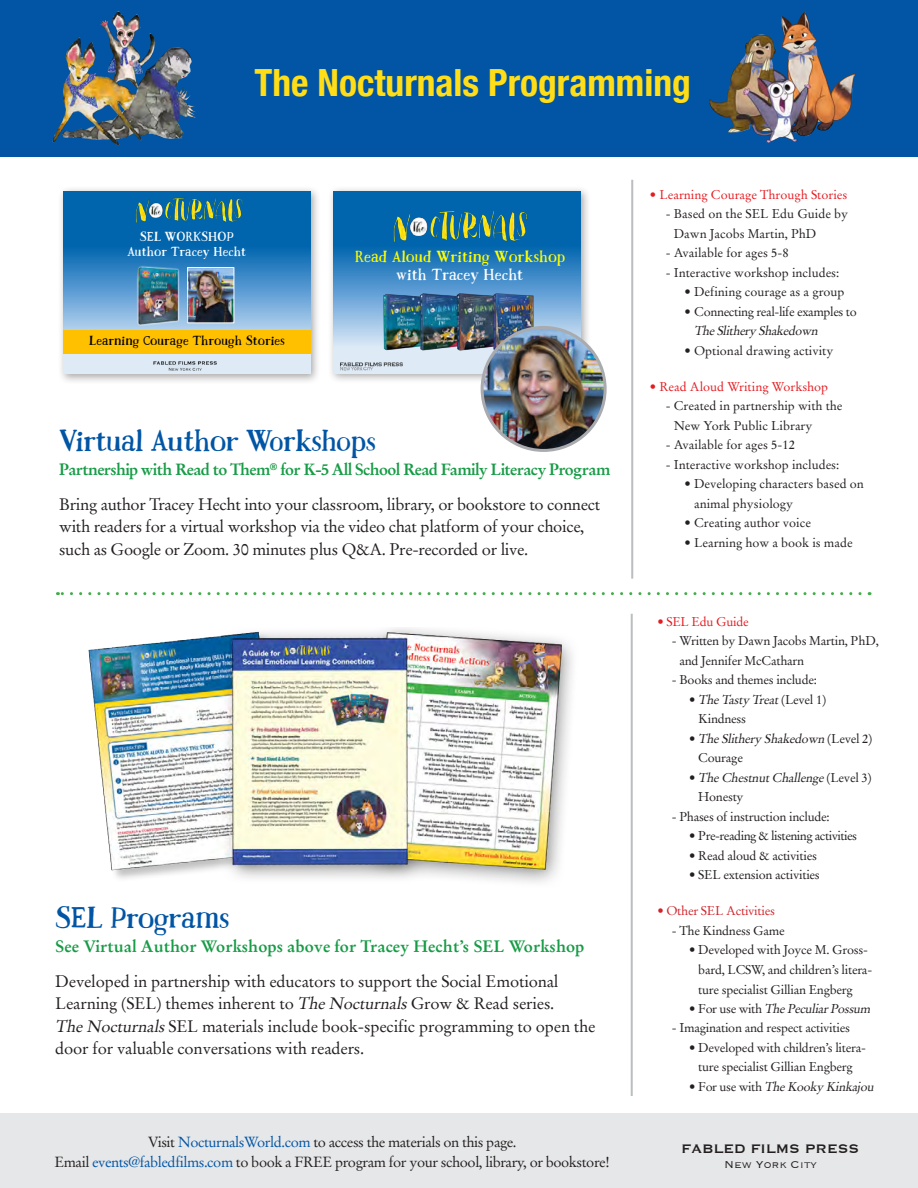
<style>
.page{position:relative;width:918px;height:1188px;background:#fff}
.page>*{position:absolute;margin:0;border:0;box-sizing:border-box;transform-origin:0 0}
.t1{font:700 condensed 37.5px "Helvetica Neue";color:#ffdd17}
.t2{font:28.5px "Mrs Ant";letter-spacing:-.03em;color:#0155a4}
.t3{font:16.5px/22.5px "Stempel Garamond";letter-spacing:-.01em;color:#231f20}
.t4{font:700 16.2px "Stempel Garamond";letter-spacing:-.04em;color:#179b46}
.t5{font:16.05px "Copperplate";color:#231f20}
.t6{font:15.15px/18.1px "Mrs Ant";color:#ff0;text-align:center}
.t7{font:14.7px/19.5px "Stempel Garamond";letter-spacing:-.03em;color:#231f20;text-align:center}
.t8{font:300 12.9px "Copperplate";color:#231f20}
.t9{font:12.6px/19.5px "Stempel Garamond";letter-spacing:-.02em;color:#231f20}
.t10{font:12.6px/19.5px "Stempel Garamond";color:#231f20}
.t11{font:italic 12.6px/19.5px "Stempel Garamond";color:#231f20}
.t12{font:12.6px "Stempel Garamond";color:#e51b21}
.t13{font:12.6px "Stempel Garamond";letter-spacing:-.04em;color:#231f20}
.t14{font:12.6px "Stempel Garamond";letter-spacing:-.02em;color:#d1232a}
.t15{font:12.6px "Stempel Garamond";letter-spacing:-.02em;color:#e51b21}
.t16{font:12.3px "Mrs Ant";color:#000}
.t17{font:12.3px "Mrs Ant";color:#fff}
.s1{color:#fff}
.s2{font-weight:700;color:#179b46}
.s3{font-style:italic}
.s4{color:#0155a4}
.s5{font-style:normal}
</style>
<div class="page">
<div style="left:0;top:0;width:918px;height:156px;background:#0155a4"></div>
<div style="left:58px;top:186px;width:263px;height:198px;background:#231f20;opacity:.39"></div>
<svg style="left:63px;top:191px;width:247px;height:183px;background:#5195c8"></svg>
<img style="left:124px;top:191px;width:135px;height:41px">
<img style="left:133px;top:260px;width:50px;height:70px">
<img style="left:189px;top:269px;width:43px;height:52px">
<div style="left:187px;top:267px;width:47px;height:56px;border:1px solid #fff"></div>
<img style="left:154px;top:361px;width:63px;height:9px">
<div style="left:63px;top:331px;width:247px;height:23px;background:#ffc000"></div>
<div style="left:0;top:1114px;width:918px;height:74px;background:#e6e7e9"></div>
<img style="left:710px;top:13px;width:144px;height:129px">
<hr style="left:631px;top:180px;width:2px;height:399px;background:#bcbdc0">
<hr style="left:631px;top:614px;width:2px;height:482px;background:#bcbdc0">
<svg style="left:57px;top:592px;width:803px;height:3px"></svg>
<div style="left:328px;top:185px;width:263px;height:199px;background:#231f20;opacity:.39"></div>
<svg style="left:333px;top:191px;width:247px;height:182px;background:#428cc5"></svg>
<img style="left:379px;top:201px;width:169px;height:52px">
<img style="left:374px;top:284px;width:166px;height:76px">
<img style="left:337px;top:360px;width:74px;height:13px">
<img style="left:88px;top:628px;width:485px;height:255px">
<img style="left:482px;top:327px;width:123px;height:123px;border-radius:62px">
<div style="left:481px;top:326px;width:126px;height:126px;border:3px solid #aaabaf;border-radius:50%"></div>
<img style="left:52px;top:11px;width:144px;height:134px">
<p class="t1" style="left:254px;top:51px;width:438px">The Nocturnals Programming</p>
<p class="t17" style="left:140px;top:228px;width:96px">SEL WORKSHOP</p>
<p class="t17" style="left:127px;top:243px;width:120px">Author Tracey Hecht</p>
<p class="t16" style="left:89px;top:332px;width:197px">Learning Courage Through Stories</p>
<p class="t6" style="left:355px;top:247px;width:212px">Read Aloud Writing Workshop <span class="s1">with Tracey Hecht</span></p>
<p class="t2" style="left:59px;top:421px;width:318px">Virtual Author Workshops</p>
<p class="t4" style="left:59px;top:460px;width:553px">Partnership with Read to Them<sup>®</sup> for K-5 All School Read Family Literacy Program</p>
<p class="t3" style="left:59px;top:493px;width:543px">Bring author Tracey Hecht into your classroom, library, or bookstore to connect with readers for a virtual workshop via the video chat platform of your choice, such as Google or Zoom. 30 minutes plus Q&amp;A. Pre-recorded or live.</p>
<p class="t2" style="left:55px;top:898px;width:176px">SEL Programs</p>
<p class="t3" style="left:55px;top:929px;width:531px;line-height:34.5px"><span class="s2">See Virtual Author Workshops above for Tracey Hecht’s SEL Workshop<br></span>Developed in partnership with educators to support the Social Emotional</p>
<p class="t3" style="left:55px;top:992px;width:542px">Learning (SEL) themes inherent to <span class="s3">The Nocturnals</span>Grow &amp; Read series.<br><span class="s3">The Nocturnals</span>SEL materials include book-specific programming to open the door for valuable conversations with readers.</p>
<p class="t7" style="left:55px;top:1132px;width:557px">Visit <span class="s4">NocturnalsWorld.com</span> to access the materials on this page.<br>Email <span class="s4">events@fabledfilms.com</span> to book a FREE program for your school, library, or bookstore!</p>
<p class="t12" style="left:650px;top:187px;width:199px">• Learning Courage Through Stories</p>
<p class="t10" style="left:674px;top:204px;width:176px;text-indent:-8px">- Based on the SEL Edu Guide by<br>Dawn Jacobs Martin, PhD</p>
<p class="t10" style="left:666px;top:243px;width:124px">- Available for ages 5-8</p>
<p class="t10" style="left:666px;top:263px;width:175px">- Interactive workshop includes:</p>
<p class="t10" style="left:685px;top:282px;width:161px">• Defining courage as a group</p>
<p class="t9" style="left:694px;top:302px;width:164px;text-indent:-9px">• Connecting real-life examples to<br><span class="s3">TheSlithery Shakedown</span></p>
<p class="t10" style="left:685px;top:341px;width:150px">• Optional drawing activity</p>
<p class="t12" style="left:650px;top:379px;width:180px">• Read Aloud Writing Workshop</p>
<p class="t10" style="left:674px;top:396px;width:170px;text-indent:-8px">- Created in partnership with the<br>New York Public Library</p>
<p class="t10" style="left:666px;top:435px;width:131px">- Available for ages 5-12</p>
<p class="t10" style="left:666px;top:455px;width:175px">- Interactive workshop includes:</p>
<p class="t10" style="left:694px;top:474px;width:171px;text-indent:-9px">• Developing characters based on animal physiology</p>
<p class="t10" style="left:685px;top:513px;width:128px">• Creating author voice</p>
<p class="t10" style="left:685px;top:533px;width:170px">• Learning how a book is made</p>
<p class="t15" style="left:657px;top:614px;width:93px">• SEL Edu Guide</p>
<p class="t9" style="left:679px;top:631px;width:201px;text-indent:-8px">- Written by Dawn Jacobs Martin, PhD, and Jennifer McCatharn</p>
<p class="t9" style="left:672px;top:670px;width:147px">- Books and themes include:</p>
<p class="t9" style="left:698px;top:690px;width:130px;text-indent:-9px">• <span class="s3">TheTasty Treat</span>( L e v e l 1 )<br>Kindness</p>
<p class="t11" style="left:698px;top:729px;width:176px;text-indent:-9px"><span class="s5">•</span> TheSlithery Shakedown <span class="s5">( L e v e l 2 )<br>Courage</span></p>
<p class="t11" style="left:698px;top:768px;width:175px;text-indent:-9px"><span class="s5">•</span> TheChestnutChallenge<span class="s5">( L e v e l 3 )<br>Honesty</span></p>
<p class="t9" style="left:672px;top:807px;width:159px">- Phases of instruction include:</p>
<p class="t13" style="left:689px;top:829px;width:169px">• Pre-reading &amp; listening activities</p>
<p class="t9" style="left:689px;top:846px;width:129px">• Read aloud &amp; activities</p>
<p class="t9" style="left:689px;top:865px;width:132px">• SEL extension activities</p>
<p class="t14" style="left:657px;top:904px;width:119px">• Other SEL Activities</p>
<p class="t9" style="left:672px;top:921px;width:114px">- The Kindness Game</p>
<p class="t9" style="left:698px;top:940px;width:175px;text-indent:-9px">• Developed with Joyce M. Gross&shy;bard, LCSW, and children’s litera&shy;ture specialist Gillian Engberg</p>
<p class="t11" style="left:689px;top:999px;width:185px"><span class="s5">• F o r u s e w i t h</span> ThePeculiarPossum</p>
<p class="t9" style="left:672px;top:1018px;width:180px">- Imagination and respect activities</p>
<p class="t9" style="left:689px;top:1038px;width:178px;text-align:center">• Developed with children’s litera&shy;ture specialist Gillian Engberg</p>
<p class="t11" style="left:689px;top:1077px;width:189px"><span class="s5">• F o r u s e w i t h</span> TheKooky Kinkajou</p>
<p class="t5" style="left:682px;top:1138px;width:179px">FABLED FILMS PRESS</p>
<p class="t8" style="left:724px;top:1156px;width:94px">New York City</p>
</div>
